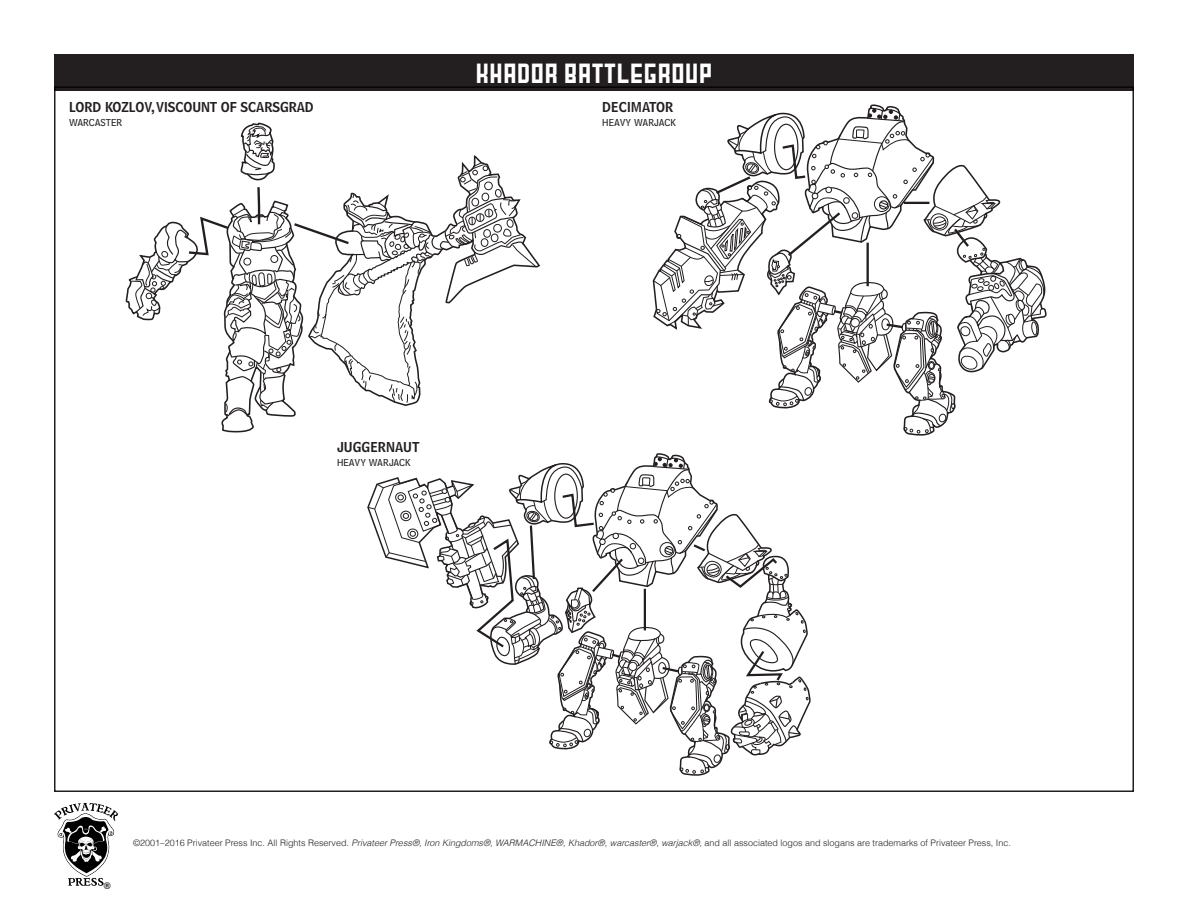
<style>
.page{position:relative;width:1188px;height:918px;background:#fff}
.page>*{position:absolute;margin:0;border:0;box-sizing:border-box;transform-origin:0 0}
.t1{font:33px "Satellite";color:#fff}
.t2{font:700 13.5px "G Bell";letter-spacing:-.01em;color:#231f20}
.sub{font:10.5px "G Bell";letter-spacing:-.01em;color:#231f20}
.t3{font:700 9.3px "Helvetica";color:#231f20}
.t4{font:300 9px "Helvetica";color:#231f20}
.s1{font-style:italic}
</style>
<div class="page">
<div style="left:54px;top:54px;width:1080px;height:37px;background:#231f20"></div>
<svg style="left:652px;top:104px;width:395px;height:332px"></svg>
<svg style="left:125px;top:122px;width:411px;height:311px"></svg>
<svg style="left:367px;top:453px;width:444px;height:323px"></svg>
<svg style="left:54px;top:803px;width:64px;height:83px"></svg>
<p class="t2" style="left:69px;top:99px;width:246px">LORD KOZLOV, VISCOUNT OF SCARSGRAD</p>
<p class="sub" style="left:69px;top:117px;width:55px">WARCASTER</p>
<h1 class="t1" style="left:475px;top:52px;width:239px">KHADOR BATTLEGROUP</h1>
<p class="t2" style="left:602px;top:99px;width:73px">DECIMATOR</p>
<p class="sub" style="left:602px;top:117px;width:75px">HEAVY WARJACK</p>
<p class="t2" style="left:337px;top:438px;width:84px">JUGGERNAUT</p>
<p class="sub" style="left:337px;top:456px;width:75px">HEAVY WARJACK</p>
<p class="t3" style="left:104px;top:878px;width:8px">®</p>
<p class="t4" style="left:133px;top:836px;width:879px">©2001–2016 Privateer Press Inc. All Rights Reserved. <span class="s1">Privateer Press®, Iron Kingdoms®, WARMACHINE®, Khador®, warcaster®, warjack®,</span> and all associated logos and slogans are trademarks of Privateer Press, Inc.</p>
</div>
